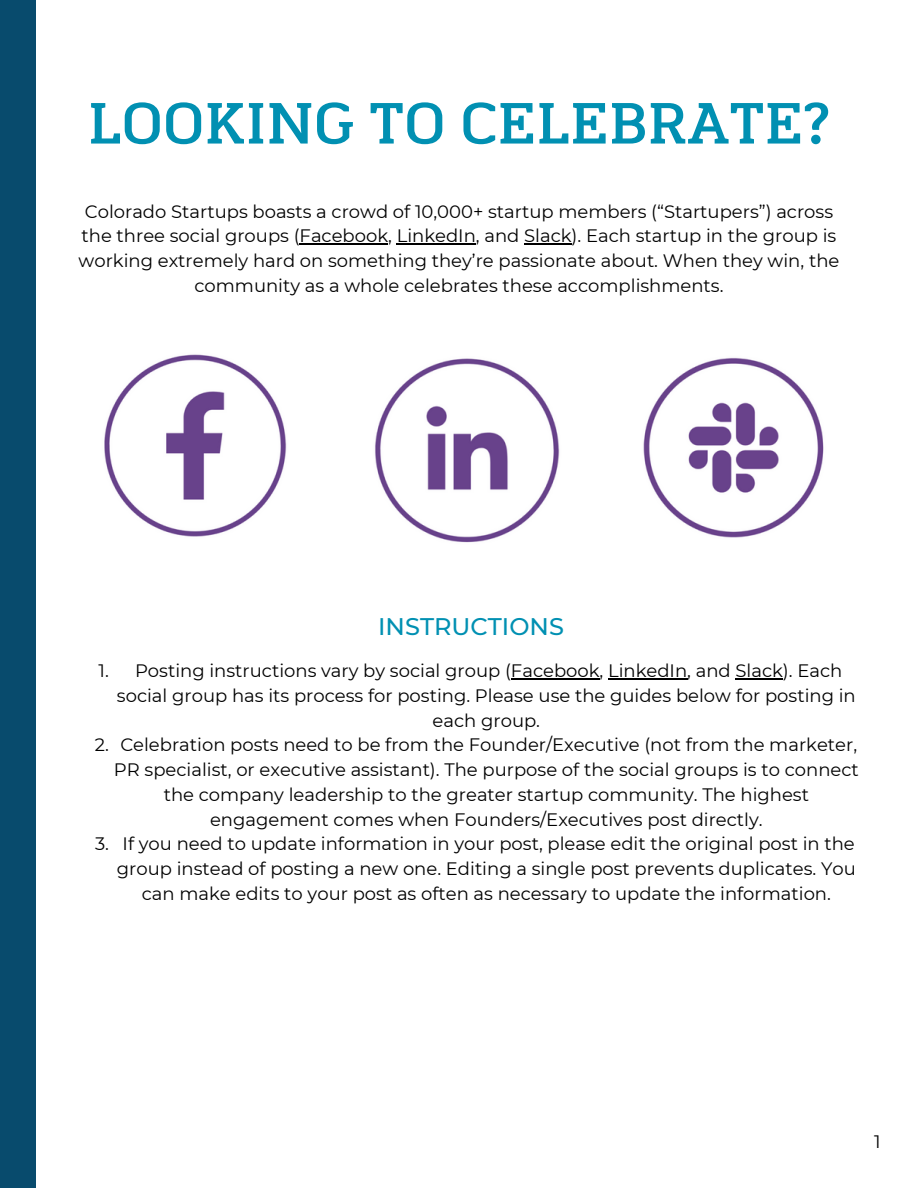
<style>
.page{position:relative;width:918px;height:1188px;background:#fff}
.page>*{position:absolute;margin:0;border:0;box-sizing:border-box;transform-origin:0 0}
.t1{font:56.25px "RTL Jannah Medium";color:#0190b2}
.t2{font:500 24px "Montserrat";color:#0190b2}
.t3{font:18px/24.8px "Montserrat";color:#000;text-align:center}
</style>
<div class="page">
<div style="left:0;top:0;width:36px;height:1188px;background:#084b6d"></div>
<img style="left:104px;top:354px;width:183px;height:183px">
<img style="left:375px;top:358px;width:185px;height:185px">
<img style="left:643px;top:357px;width:181px;height:181px">
<hr style="left:300px;top:243px;width:88px;height:2px;background:#000">
<hr style="left:397px;top:243px;width:79px;height:2px;background:#000">
<hr style="left:524px;top:243px;width:48px;height:2px;background:#000">
<hr style="left:511px;top:678px;width:89px;height:1px;background:#000">
<hr style="left:608px;top:678px;width:79px;height:1px;background:#000">
<hr style="left:736px;top:678px;width:47px;height:1px;background:#000">
<p class="t1" style="left:88px;top:87px;width:744px">LOOKING TO CELEBRATE?</p>
<p class="t3" style="left:79px;top:199px;width:762px">Colorado Startups boasts a crowd of 10,000+ startup members (“Startupers”) across the three social groups (Facebook, LinkedIn, and Slack). Each startup in the group is working extremely hard on something they’re passionate about. When they win, the community as a whole celebrates these accomplishments.</p>
<p class="t2" style="left:378px;top:612px;width:187px">INSTRUCTIONS</p>
<p class="t3" style="left:117px;top:658px;width:740px">Posting instructions vary by social group (Facebook, LinkedIn, and Slack). Each social group has its process for posting. Please use the guides below for posting in each group.</p>
<p class="t3" style="left:114px;top:732px;width:746px">Celebration posts need to be from the Founder/Executive (not from the marketer, PR specialist, or executive assistant). The purpose of the social groups is to connect the company leadership to the greater startup community. The highest engagement comes when Founders/Executives post directly.</p>
<p class="t3" style="left:117px;top:831px;width:741px">If you need to update information in your post, please edit the original post in the group instead of posting a new one. Editing a single post prevents duplicates. You can make edits to your post as often as necessary to update the information.</p>
<p class="t3" style="left:99px;top:658px;width:12px">1.</p>
<p class="t3" style="left:95px;top:732px;width:16px">2.</p>
<p class="t3" style="left:95px;top:831px;width:15px">3.</p>
<p class="t3" style="left:874px;top:1130px;width:8px">1</p>
</div>
